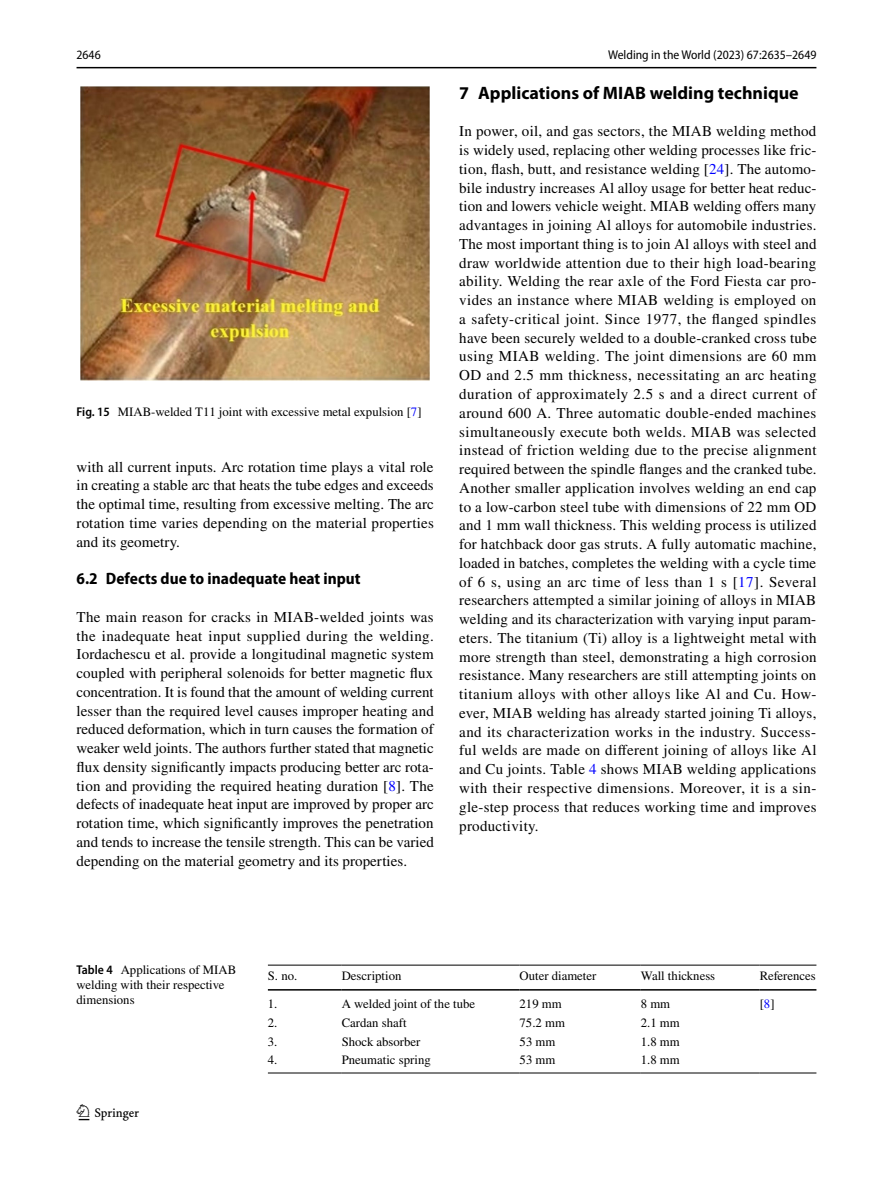
<style>
.page{position:relative;width:893px;height:1187px;background:#fff}
.page>*{position:absolute;margin:0;border:0;box-sizing:border-box;transform-origin:0 0}
.t1{font:22.5px "Springnew Regular 2";color:#000}
.t2{font:700 18px "Myriad Pro";color:#000}
.t3{font:700 semi-condensed 16.5px "Myriad Pro";color:#000}
.t4{font:15px/18.8px "STIX";letter-spacing:.015em;color:#000;text-align:justify}
.t5{font:12.75px/15px "STIX";color:#000}
.t6{font:semi-condensed 12.75px "Myriad Pro";color:#000}
.s1{font-family:"Myriad Pro";font-weight:600;font-stretch:semi-condensed}
.s2{color:#00f}
</style>
<div class="page">
<hr style="left:77px;top:67px;width:739px;height:1px;background:#000">
<img style="left:81px;top:87px;width:348px;height:293px">
<hr style="left:268px;top:964px;width:74px;height:1px;background:#000">
<hr style="left:268px;top:989px;width:74px;height:1px;background:#000">
<hr style="left:342px;top:964px;width:178px;height:1px;background:#000">
<hr style="left:342px;top:989px;width:178px;height:1px;background:#000">
<hr style="left:520px;top:964px;width:121px;height:1px;background:#000">
<hr style="left:520px;top:989px;width:121px;height:1px;background:#000">
<hr style="left:641px;top:964px;width:119px;height:1px;background:#000">
<hr style="left:641px;top:989px;width:119px;height:1px;background:#000">
<hr style="left:760px;top:964px;width:56px;height:1px;background:#000">
<hr style="left:760px;top:989px;width:56px;height:1px;background:#000">
<hr style="left:760px;top:1072px;width:56px;height:1px;background:#000">
<hr style="left:268px;top:1072px;width:74px;height:1px;background:#000">
<hr style="left:342px;top:1072px;width:178px;height:1px;background:#000">
<hr style="left:520px;top:1072px;width:121px;height:1px;background:#000">
<hr style="left:641px;top:1072px;width:119px;height:1px;background:#000">
<p class="t6" style="left:77px;top:48px;width:26px">2646</p>
<p class="t6" style="left:608px;top:48px;width:210px">Welding in the World (2023) 67:2635–2649</p>
<p class="t5" style="left:77px;top:404px;width:347px"><span class="s1">Fig. 15</span> MIAB-welded T11 joint with excessive metal expulsion [<span class="s2">7</span>]</p>
<p class="t4" style="left:77px;top:458px;width:359px">with all current inputs. Arc rotation time plays a vital role in creating a stable arc that heats the tube edges and exceeds the optimal time, resulting from excessive melting. The arc rotation time varies depending on the material properties and its geometry.</p>
<p class="t3" style="left:77px;top:569px;width:286px">6.2 Defects due to inadequate heat input</p>
<p class="t4" style="left:77px;top:608px;width:359px">The main reason for cracks in MIAB-welded joints was the inadequate heat input supplied during the welding.<br>Iordachescu et al. provide a longitudinal magnetic system coupled with peripheral solenoids for better magnetic flux concentration. It is found that the amount of welding current lesser than the required level causes improper heating and reduced deformation, which in turn causes the formation of weaker weld joints. The authors further stated that magnetic flux density significantly impacts producing better arc rota&shy;tion and providing the required heating duration [<span class="s2">8</span>]. The defects of inadequate heat input are improved by proper arc rotation time, which significantly improves the penetration and tends to increase the tensile strength. This can be varied depending on the material geometry and its properties.</p>
<p class="t2" style="left:459px;top:81px;width:341px">7 Applications of MIAB welding technique</p>
<p class="t4" style="left:459px;top:123px;width:359px">In power, oil, and gas sectors, the MIAB welding method is widely used, replacing other welding processes like fric&shy;tion, flash, butt, and resistance welding [<span class="s2">24</span>]. The automo&shy;bile industry increases Al alloy usage for better heat reduc&shy;tion and lowers vehicle weight. MIAB welding offers many advantages in joining Al alloys for automobile industries.<br>The most important thing is to join Al alloys with steel and draw worldwide attention due to their high load-bearing ability. Welding the rear axle of the Ford Fiesta car pro&shy;vides an instance where MIAB welding is employed on a safety-critical joint. Since 1977, the flanged spindles have been securely welded to a double-cranked cross tube using MIAB welding. The joint dimensions are 60 mm OD and 2.5 mm thickness, necessitating an arc heating duration of approximately 2.5 s and a direct current of around 600 A. Three automatic double-ended machines simultaneously execute both welds. MIAB was selected instead of friction welding due to the precise alignment required between the spindle flanges and the cranked tube.<br>Another smaller application involves welding an end cap to a low-carbon steel tube with dimensions of 22 mm OD and 1 mm wall thickness. This welding process is utilized for hatchback door gas struts. A fully automatic machine, loaded in batches, completes the welding with a cycle time of 6 s, using an arc time of less than 1 s [<span class="s2">17</span>]. Several researchers attempted a similar joining of alloys in MIAB welding and its characterization with varying input param&shy;eters. The titanium (Ti) alloy is a lightweight metal with more strength than steel, demonstrating a high corrosion resistance. Many researchers are still attempting joints on titanium alloys with other alloys like Al and Cu. How&shy;ever, MIAB welding has already started joining Ti alloys, and its characterization works in the industry. Success&shy;ful welds are made on different joining of alloys like Al and Cu joints. Table <span class="s2">4</span> shows MIAB welding applications with their respective dimensions. Moreover, it is a sin&shy;gle-step process that reduces working time and improves productivity.</p>
<p class="t5" style="left:77px;top:963px;width:161px"><span class="s1">Table 4</span> Applications of MIAB welding with their respective dimensions</p>
<p class="t5" style="left:268px;top:969px;width:31px">S. no.</p>
<p class="t5" style="left:342px;top:969px;width:61px">Description</p>
<p class="t5" style="left:520px;top:969px;width:78px">Outer diameter</p>
<p class="t5" style="left:641px;top:969px;width:76px">Wall thickness</p>
<p class="t5" style="left:760px;top:969px;width:57px">References</p>
<p class="t5" style="left:268px;top:997px;width:11px">1.</p>
<p class="t5" style="left:342px;top:997px;width:135px">A welded joint of the tube</p>
<p class="t5" style="left:520px;top:997px;width:44px">219 mm</p>
<p class="t5" style="left:641px;top:997px;width:31px">8 mm</p>
<p class="t5" style="left:760px;top:997px;width:16px">[<span class="s2">8</span>]</p>
<p class="t5" style="left:268px;top:1015px;width:11px">2.</p>
<p class="t5" style="left:342px;top:1015px;width:66px">Cardan shaft</p>
<p class="t5" style="left:520px;top:1015px;width:47px">75.2 mm</p>
<p class="t5" style="left:641px;top:1015px;width:40px">2.1 mm</p>
<p class="t5" style="left:268px;top:1034px;width:11px">3.</p>
<p class="t5" style="left:342px;top:1034px;width:80px">Shock absorber</p>
<p class="t5" style="left:520px;top:1034px;width:37px">53 mm</p>
<p class="t5" style="left:641px;top:1034px;width:40px">1.8 mm</p>
<p class="t5" style="left:268px;top:1053px;width:11px">4.</p>
<p class="t5" style="left:342px;top:1053px;width:91px">Pneumatic spring</p>
<p class="t5" style="left:520px;top:1053px;width:37px">53 mm</p>
<p class="t5" style="left:641px;top:1053px;width:40px">1.8 mm</p>
<h1 class="t1" style="left:79px;top:1104px;width:62px">1 3</h1>
</div>
